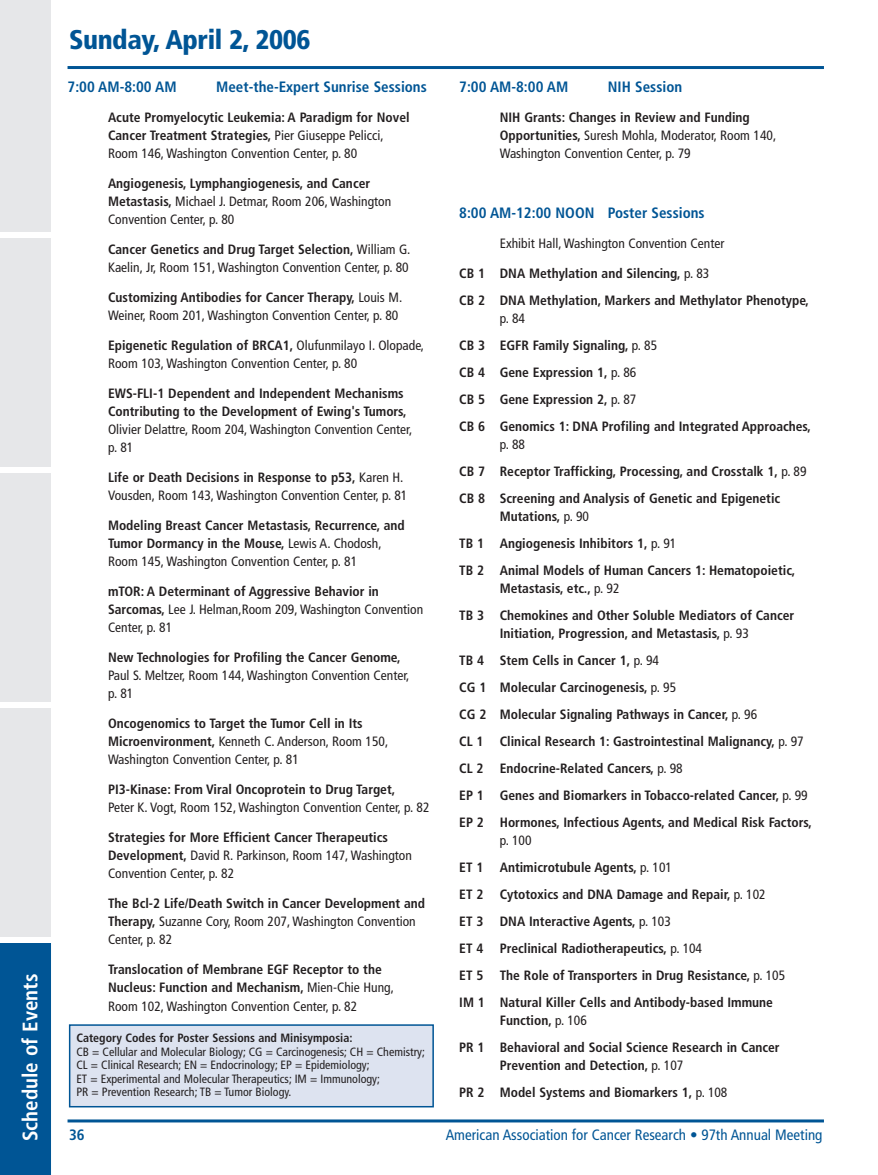
<style>
.page{position:relative;width:878px;height:1175px;background:#fff}
.page>*{position:absolute;margin:0;border:0;box-sizing:border-box;transform-origin:0 0}
.t1{font:900 condensed 27px "Frutiger";letter-spacing:-.015em;color:#005595}
.t2{font:700 condensed 21px "Frutiger";color:#fff}
.t3{font:700 condensed 15px "Frutiger";color:#005595}
.t4{font:condensed 15px "Frutiger";color:#005595}
.t5{font:700 condensed 13.5px/27px "Frutiger";color:#231f20}
.t6{font:condensed 13.5px/18px "Frutiger";color:#231f20}
.t7{font:condensed 12px/13.5px "Frutiger";color:#231f20}
.t8{font:700 condensed 12px "Frutiger";color:#231f20}
.s1{font-weight:400}
.s2{font-weight:700}
</style>
<div class="page">
<svg style="left:0;top:0;width:51px;height:1174px;background:#b9cad8"></svg>
<hr style="left:68px;top:66px;width:756px;height:3px;background:#005595">
<hr style="left:68px;top:1119px;width:756px;height:3px;background:#005595">
<div style="left:70px;top:1025px;width:363px;height:81px;background:#dde3f0"></div>
<div style="left:69px;top:1024px;width:365px;height:83px;border:2px solid #005595"></div>
<h2 class="t2" style="left:22px;top:1141px;width:169px;rotate:-90deg">Schedule of Events</h2>
<h1 class="t1" style="left:69px;top:29px;width:243px">Sunday, April 2, 2006</h1>
<p class="t3" style="left:68px;top:81px;width:111px">7:00 AM-8:00 AM</p>
<p class="t3" style="left:216px;top:81px;width:212px">Meet-the-Expert Sunrise Sessions</p>
<p class="t5" style="left:108px;top:110px;width:303px;line-height:18px">Acute Promyelocytic Leukemia: A Paradigm for Novel<br>Cancer Treatment Strategies, <span class="s1">Pier Giuseppe Pelicci,<br>Room 146, Washington Convention Center, p. 80</span></p>
<p class="t6" style="left:108px;top:176px;width:285px"><span class="s2">Angiogenesis, Lymphangiogenesis, and Cancer<br>Metastasis,</span> Michael J. Detmar, Room 206, Washington<br>Convention Center, p. 80</p>
<p class="t6" style="left:108px;top:242px;width:304px"><span class="s2">Cancer Genetics and Drug Target Selection,</span> William G.<br>Kaelin, Jr, Room 151, Washington Convention Center, p. 80</p>
<p class="t6" style="left:108px;top:290px;width:296px"><span class="s2">Customizing Antibodies for Cancer Therapy,</span> Louis M.<br>Weiner, Room 201, Washington Convention Center, p. 80</p>
<p class="t6" style="left:108px;top:338px;width:317px"><span class="s2">Epigenetic Regulation of BRCA1,</span> Olufunmilayo I. Olopade,<br>Room 103, Washington Convention Center, p. 80</p>
<p class="t5" style="left:108px;top:386px;width:300px;line-height:18px">EWS-FLI-1 Dependent and Independent Mechanisms<br>Contributing to the Development of Ewing's Tumors,</p>
<p class="t6" style="left:108px;top:422px;width:306px">Olivier Delattre, Room 204, Washington Convention Center, p. 81</p>
<p class="t6" style="left:108px;top:470px;width:301px"><span class="s2">Life or Death Decisions in Response to p53,</span> Karen H.<br>Vousden, Room 143, Washington Convention Center, p. 81</p>
<p class="t5" style="left:108px;top:518px;width:298px;line-height:18px">Modeling Breast Cancer Metastasis, Recurrence, and<br>Tumor Dormancy in the Mouse, <span class="s1">Lewis A. Chodosh,<br>Room 145, Washington Convention Center, p. 81</span></p>
<p class="t6" style="left:108px;top:584px;width:316px"><span class="s2">mTOR: A Determinant of Aggressive Behavior in<br>Sarcomas,</span> Lee J. Helman,Room 209, Washington Convention<br>Center, p. 81</p>
<p class="t5" style="left:108px;top:645px;width:294px">New Technologies for Profiling the Cancer Genome,</p>
<p class="t6" style="left:108px;top:668px;width:303px">Paul S. Meltzer, Room 144, Washington Convention Center, p. 81</p>
<p class="t6" style="left:108px;top:716px;width:282px"><span class="s2">Oncogenomics to Target the Tumor Cell in Its<br>Microenvironment,</span> Kenneth C. Anderson, Room 150,<br>Washington Convention Center, p. 81</p>
<p class="t5" style="left:108px;top:777px;width:289px">PI3-Kinase: From Viral Oncoprotein to Drug Target,</p>
<p class="t6" style="left:108px;top:800px;width:323px">Peter K. Vogt, Room 152, Washington Convention Center, p. 82</p>
<p class="t5" style="left:108px;top:829px;width:305px;line-height:18px">Strategies for More Efficient Cancer Therapeutics<br>Development, <span class="s1">David R. Parkinson, Room 147, Washington<br>Convention Center, p. 82</span></p>
<p class="t5" style="left:108px;top:895px;width:318px;line-height:18px">The Bcl-2 Life/Death Switch in Cancer Development and<br>Therapy, <span class="s1">Suzanne Cory, Room 207, Washington Convention<br>Center, p. 82</span></p>
<p class="t5" style="left:108px;top:961px;width:287px;line-height:18px">Translocation of Membrane EGF Receptor to the<br>Nucleus: Function and Mechanism, <span class="s1">Mien-Chie Hung,<br>Room 102, Washington Convention Center, p. 82</span></p>
<p class="t8" style="left:76px;top:1033px;width:277px">Category Codes for Poster Sessions and Minisymposia:</p>
<p class="t7" style="left:76px;top:1045px;width:350px">CB = Cellular and Molecular Biology; CG = Carcinogenesis; CH = Chemistry; CL = Clinical Research; EN = Endocrinology; EP = Epidemiology;<br>ET = Experimental and Molecular Therapeutics; IM = Immunology;<br>PR = Prevention Research; TB = Tumor Biology.</p>
<p class="t3" style="left:459px;top:81px;width:111px">7:00 AM-8:00 AM</p>
<p class="t3" style="left:608px;top:81px;width:76px">NIH Session</p>
<p class="t6" style="left:500px;top:110px;width:278px"><span class="s2">NIH Grants: Changes in Review and Funding<br>Opportunities,</span> Suresh Mohla, Moderator, Room 140,<br>Washington Convention Center, p. 79</p>
<p class="t3" style="left:459px;top:207px;width:247px">8:00 AM-12:00 NOON Poster Sessions</p>
<p class="t6" style="left:500px;top:236px;width:226px">Exhibit Hall, Washington Convention Center</p>
<p class="t5" style="left:459px;top:261px;width:351px">CB 1 DNA Methylation and Silencing, <span class="s1">p. 83<br></span>CB 2 DNA Methylation, Markers and Methylator Phenotype,</p>
<p class="t5" style="left:459px;top:306px;width:353px;text-indent:40px"><span class="s1">p. 84<br></span>CB 3 EGFR Family Signaling, <span class="s1">p. 85<br></span>CB 4 Gene Expression 1, <span class="s1">p. 86<br></span>CB 5 Gene Expression 2, <span class="s1">p. 87<br></span>CB 6 Genomics 1: DNA Profiling and Integrated Approaches,</p>
<p class="t5" style="left:459px;top:432px;width:349px;text-indent:40px"><span class="s1">p. 88<br></span>CB 7 Receptor Trafficking, Processing, and Crosstalk 1, <span class="s1">p. 89<br></span>CB 8 Screening and Analysis of Genetic and Epigenetic</p>
<p class="t5" style="left:459px;top:504px;width:337px;text-indent:40px">Mutations, <span class="s1">p. 90<br></span>TB 1 Angiogenesis Inhibitors 1, <span class="s1">p. 91<br></span>TB 2 Animal Models of Human Cancers 1: Hematopoietic,</p>
<p class="t5" style="left:459px;top:576px;width:336px;text-indent:40px">Metastasis, etc., <span class="s1">p. 92<br></span>TB 3 Chemokines and Other Soluble Mediators of Cancer</p>
<p class="t5" style="left:459px;top:621px;width:354px;text-indent:40px">Initiation, Progression, and Metastasis, <span class="s1">p. 93<br></span>TB 4 Stem Cells in Cancer 1, <span class="s1">p. 94<br></span>CG 1 Molecular Carcinogenesis, <span class="s1">p. 95<br></span>CG 2 Molecular Signaling Pathways in Cancer, <span class="s1">p. 96<br></span>CL 1 Clinical Research 1: Gastrointestinal Malignancy, <span class="s1">p. 97<br></span>CL 2 Endocrine-Related Cancers, <span class="s1">p. 98<br></span>EP 1 Genes and Biomarkers in Tobacco-related Cancer, <span class="s1">p. 99<br></span>EP 2 Hormones, Infectious Agents, and Medical Risk Factors,</p>
<p class="t5" style="left:459px;top:827px;width:327px;text-indent:40px"><span class="s1">p. 100<br></span>ET 1 Antimicrotubule Agents, <span class="s1">p. 101<br></span>ET 2 Cytotoxics and DNA Damage and Repair, <span class="s1">p. 102<br></span>ET 3 DNA Interactive Agents, <span class="s1">p. 103<br></span>ET 4 Preclinical Radiotherapeutics, <span class="s1">p. 104<br></span>ET 5 The Role of Transporters in Drug Resistance, <span class="s1">p. 105<br></span>IM 1 Natural Killer Cells and Antibody-based Immune</p>
<p class="t5" style="left:459px;top:1007px;width:322px;text-indent:40px">Function, <span class="s1">p. 106<br></span>PR 1 Behavioral and Social Science Research in Cancer</p>
<p class="t5" style="left:459px;top:1052px;width:270px;text-align:center">Prevention and Detection, <span class="s1">p. 107<br></span>PR 2 Model Systems and Biomarkers 1, <span class="s1">p. 108</span></p>
<p class="t3" style="left:69px;top:1129px;width:17px">36</p>
<p class="t4" style="left:445px;top:1129px;width:378px">American Association for Cancer Research • 97th Annual Meeting</p>
</div>
